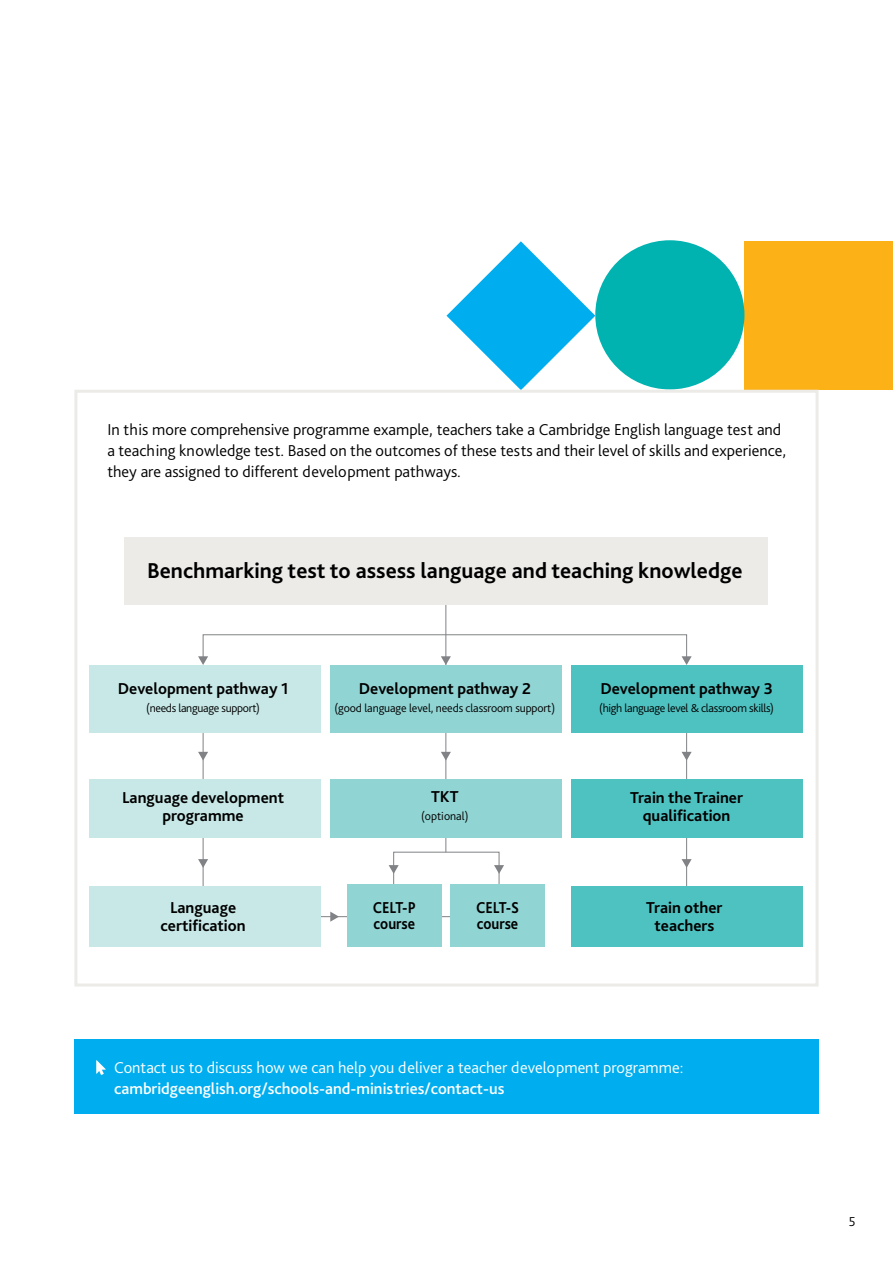
<style>
.page{position:relative;width:893px;height:1263px;background:#fff}
.page>*{position:absolute;margin:0;border:0;box-sizing:border-box;transform-origin:0 0}
.t1{font:700 22.5px "Bliss Pro";color:#000}
.t2{font:300 16.5px/21px "Bliss Pro";color:#000}
.t3{font:700 16.5px/18px "Bliss Pro";color:#000;text-align:center}
.t4{font:300 16.5px/21px "Bliss Pro";color:#fff}
.t5{font:700 16.5px/16.5px "Bliss Pro";color:#000;scale:.9 1}
.t6{font:300 13.5px "Bliss Pro";color:#000}
.t7{font:300 12px "Bliss Pro";letter-spacing:-.025em;color:#000}
.t8{font:300 12px "Bliss Pro";color:#000}
.s1{font-weight:500}
</style>
<div class="page">
<div style="left:744px;top:241px;width:149px;height:149px;background:#fcb116"></div>
<svg style="left:446px;top:241px;width:149px;height:149px"></svg>
<div style="left:595px;top:240px;width:149px;height:149px;background:#00b3b0;border-radius:50%"></div>
<div style="left:74px;top:1040px;width:745px;height:74px;background:#00aeef"></div>
<svg style="left:96px;top:1060px;width:10px;height:15px"></svg>
<div style="left:74px;top:390px;width:745px;height:596px;background:#fff;border:3px solid #ecebe8"></div>
<hr style="left:686px;top:719px;width:1px;height:197px;background:#808285">
<div style="left:571px;top:779px;width:231px;height:59px;background:#4ec2c1"></div>
<svg style="left:682px;top:752px;width:10px;height:8px"></svg>
<hr style="left:257px;top:916px;width:285px;height:1px;background:#808285">
<div style="left:203px;top:634px;width:484px;height:24px;border:1px solid #808285"></div>
<div style="left:393px;top:852px;width:106px;height:49px;border:1px solid #808285"></div>
<hr style="left:445px;top:605px;width:1px;height:247px;background:#808285">
<div style="left:330px;top:665px;width:232px;height:67px;background:#90d4d3"></div>
<div style="left:124px;top:537px;width:643px;height:67px;background:#ecebe8"></div>
<hr style="left:203px;top:719px;width:1px;height:224px;background:#808285">
<div style="left:89px;top:665px;width:232px;height:67px;background:#c7e8e7"></div>
<div style="left:89px;top:779px;width:232px;height:59px;background:#c7e8e7"></div>
<div style="left:89px;top:886px;width:232px;height:61px;background:#c7e8e7"></div>
<svg style="left:198px;top:752px;width:10px;height:8px"></svg>
<svg style="left:198px;top:859px;width:10px;height:9px"></svg>
<div style="left:571px;top:886px;width:231px;height:61px;background:#4ec2c1"></div>
<svg style="left:682px;top:859px;width:10px;height:9px"></svg>
<svg style="left:441px;top:752px;width:10px;height:8px"></svg>
<div style="left:330px;top:779px;width:232px;height:59px;background:#90d4d3"></div>
<div style="left:347px;top:885px;width:95px;height:62px;background:#90d4d3"></div>
<div style="left:450px;top:885px;width:95px;height:62px;background:#90d4d3"></div>
<svg style="left:330px;top:911px;width:9px;height:11px"></svg>
<svg style="left:389px;top:865px;width:10px;height:9px"></svg>
<svg style="left:494px;top:865px;width:10px;height:9px"></svg>
<div style="left:571px;top:665px;width:231px;height:67px;background:#4ec2c1"></div>
<svg style="left:441px;top:656px;width:10px;height:9px"></svg>
<svg style="left:198px;top:656px;width:10px;height:9px"></svg>
<svg style="left:682px;top:656px;width:10px;height:9px"></svg>
<p class="t2" style="left:107px;top:419px;width:680px">In this more comprehensive programme example, teachers take a Cambridge English language test and a teaching knowledge test. Based on the outcomes of these tests and their level of skills and experience, they are assigned to different development pathways.</p>
<h1 class="t1" style="left:147px;top:556px;width:597px">Benchmarking test to assess language and teaching knowledge</h1>
<p class="t3" style="left:118px;top:679px;width:172px">Development pathway 1</p>
<p class="t7" style="left:146px;top:701px;width:115px">(needs language support)</p>
<p class="t3" style="left:359px;top:679px;width:174px">Development pathway 2</p>
<p class="t7" style="left:335px;top:701px;width:222px">(good language level, needs classroom support)</p>
<p class="t3" style="left:600px;top:679px;width:174px">Development pathway 3</p>
<p class="t7" style="left:599px;top:701px;width:176px">(high language level &amp; classroom skills)</p>
<p class="t3" style="left:122px;top:788px;width:163px">Language development programme</p>
<p class="t3" style="left:630px;top:788px;width:114px">Train the Trainer qualification</p>
<p class="t3" style="left:431px;top:787px;width:29px">TKT</p>
<p class="t8" style="left:421px;top:809px;width:49px">(optional)</p>
<p class="t3" style="left:161px;top:898px;width:87px">Language certification</p>
<p class="t5" style="left:373px;top:899px;width:49px">CELT-P course</p>
<p class="t5" style="left:476px;top:899px;width:49px">CELT-S course</p>
<p class="t3" style="left:646px;top:898px;width:78px">Train other teachers</p>
<p class="t4" style="left:114px;top:1056px;width:571px">Contact us to discuss how we can help you deliver a teacher development programme: <span class="s1">cambridgeenglish.org/schools-and-ministries/contact-us</span></p>
<p class="t6" style="left:849px;top:1213px;width:8px">5</p>
</div>
